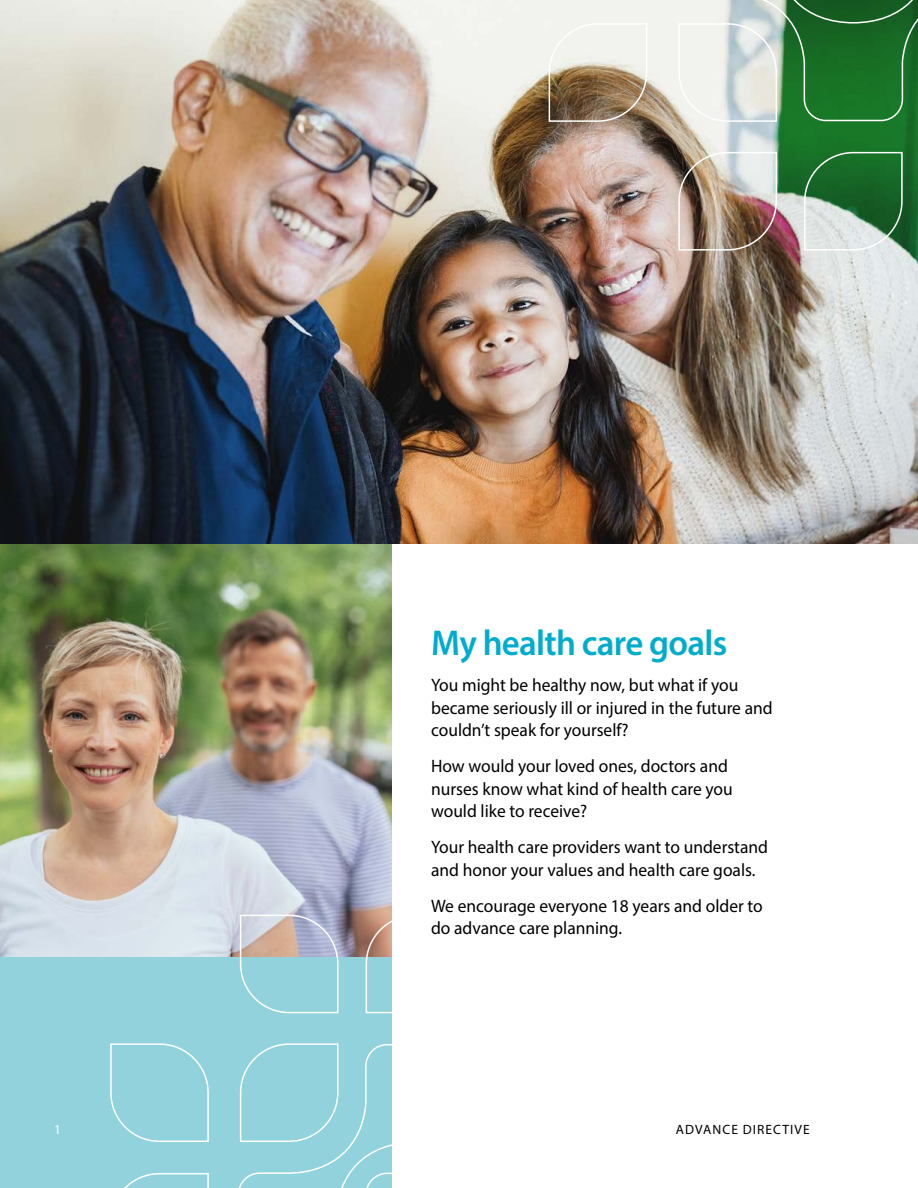
<style>
.page{position:relative;width:918px;height:1188px;background:#fff}
.page>*{position:absolute;margin:0;border:0;box-sizing:border-box;transform-origin:0 0}
.t1{font:600 36px "Myriad Pro";letter-spacing:-.02em;color:#00accd}
.t2{font:18px/22.5px "Myriad Pro";color:#000}
.t3{font:13.5px "Myriad Pro";letter-spacing:.08em;color:#000}
.t4{font:13.5px "Myriad Pro";color:#fff}
</style>
<div class="page">
<img style="left:0;top:544px;width:392px;height:413px">
<div style="left:0;top:957px;width:392px;height:231px;background:#91d2dd"></div>
<img style="left:0;top:0;width:918px;height:544px">
<img style="left:548px;top:0;width:370px;height:251px">
<svg style="left:109px;top:914px;width:283px;height:274px"></svg>
<h1 class="t1" style="left:431px;top:620px;width:298px">My health care goals</h1>
<p class="t2" style="left:431px;top:673px;width:343px">You might be healthy now, but what if you became seriously ill or injured in the future and couldn’t speak for yourself?</p>
<p class="t2" style="left:431px;top:754px;width:303px">How would your loved ones, doctors and nurses know what kind of health care you would like to receive?</p>
<p class="t2" style="left:431px;top:835px;width:338px">Your health care providers want to understand and honor your values and health care goals.</p>
<p class="t2" style="left:431px;top:894px;width:333px">We encourage everyone 18 years and older to do advance care planning.</p>
<p class="t4" style="left:54px;top:1121px;width:8px">1</p>
<p class="t3" style="left:676px;top:1121px;width:135px">ADVANCE DIRECTIVE</p>
</div>
